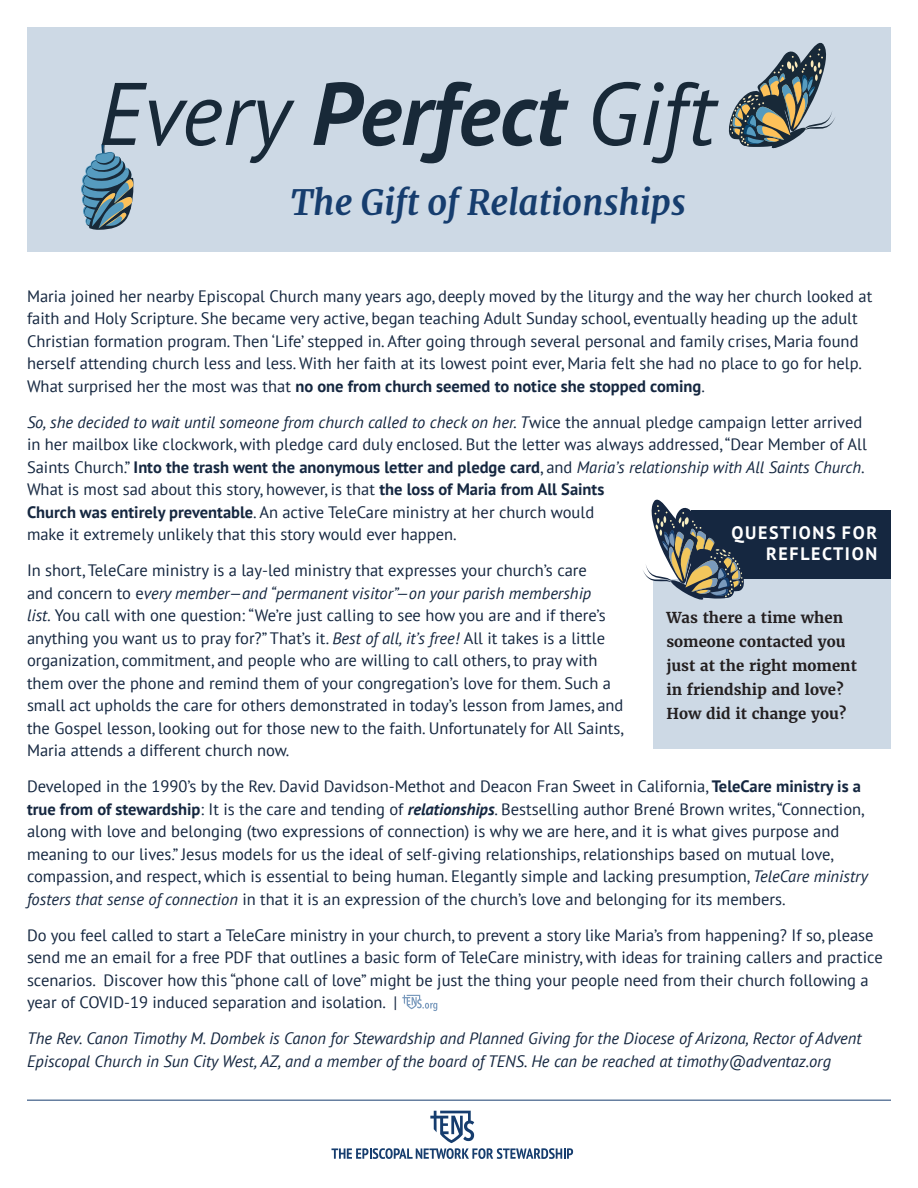
<style>
.page{position:relative;width:918px;height:1188px;background:#fff}
.page>*{position:absolute;margin:0;border:0;box-sizing:border-box;transform-origin:0 0}
.t1{font:italic 700 34.5px "Merriweather";color:#163d6e}
.t2{font:700 18px/21px "PT Sans";letter-spacing:.09em;color:#fff;text-align:right}
.t3{font:16.5px/22.5px "PT Sans";color:#152740}
.t4{font:italic 16.5px/22.5px "PT Sans";color:#152740}
.t5{font:700 15px/24px "Merriweather";color:#231f20}
.s1{font-weight:700}
.s2{font-style:italic}
.s3{font-weight:700;font-style:italic}
</style>
<div class="page">
<div style="left:27px;top:27px;width:864px;height:225px;background:#cdd9e5"></div>
<svg style="left:728px;top:43px;width:107px;height:106px"></svg>
<svg style="left:82px;top:83px;width:213px;height:147px"></svg>
<svg style="left:313px;top:82px;width:256px;height:81px"></svg>
<svg style="left:593px;top:82px;width:126px;height:81px"></svg>
<svg style="left:402px;top:995px;width:35px;height:16px"></svg>
<svg style="left:331px;top:1111px;width:242px;height:48px"></svg>
<hr style="left:27px;top:1100px;width:864px;height:1px;background:#163d6e">
<div style="left:691px;top:511px;width:200px;height:69px;background:#152740"></div>
<div style="left:653px;top:580px;width:238px;height:169px;background:#cdd9e5"></div>
<svg style="left:643px;top:499px;width:102px;height:101px"></svg>
<h1 class="t1" style="left:291px;top:182px;width:397px">The Gift of Relationships</h1>
<p class="t3" style="left:27px;top:284px;width:847px">Maria joined her nearby Episcopal Church many years ago, deeply moved by the liturgy and the way her church looked at faith and Holy Scripture. She became very active, began teaching Adult Sunday school, eventually heading up the adult Christian formation program. Then ‘Life’ stepped in. After going through several personal and family crises, Maria found herself attending church less and less. With her faith at its lowest point ever, Maria felt she had no place to go for help.<br>What surprised her the most was that <span class="s1">no one from church seemed to notice she stopped coming</span>.</p>
<p class="t3" style="left:27px;top:410px;width:841px"><span class="s2">So, she decided to wait until someone from church called to check on her. T</span>wice the annual pledge campaign letter arrived in her mailbox like clockwork, with pledge card duly enclosed. But the letter was always addressed, “Dear Member of All Saints Church.” <span class="s1">Into the trash went the anonymous letter and pledge card</span>, and <span class="s2">Maria’s relationship with All Saints Church</span>.<br>What is most sad about this story, however, is that <span class="s1">the loss of Maria from All Saints<br>Church was entirely preventable</span>. An active TeleCare ministry at her church would<br>make it extremely unlikely that this story would ever happen.</p>
<p class="t3" style="left:27px;top:559px;width:598px">In short, TeleCare ministry is a lay-led ministry that expresses your church’s care<br>and concern to e<span class="s2">very member—and “permanent visitor”—on your parish membership<br>list.</span> You call with one question: “We’re just calling to see how you are and if there’s anything you want us to pray for?” That’s it. <span class="s2">Best of all, it’s free!</span> All it takes is a little organization, commitment, and people who are willing to call others, to pray with them over the phone and remind them of your congregation’s love for them. Such a small act upholds the care for others demonstrated in today’s lesson from James, and the Gospel lesson, looking out for those new to the faith. Unfortunately for All Saints, Maria attends a different church now.</p>
<p class="t3" style="left:27px;top:775px;width:842px">Developed in the 1990’s by the Rev. David Davidson-Methot and Deacon Fran Sweet in California, <span class="s1">TeleCare ministry is a true from of stewardship</span>: It is the care and tending of <span class="s3">relationships</span>. Bestselling author Brené Brown writes, “Connection, along with love and belonging (two expressions of connection) is why we are here, and it is what gives purpose and meaning to our lives.” Jesus models for us the ideal of self-giving relationships, relationships based on mutual love, compassion, and respect, which is essential to being human. Elegantly simple and lacking presumption, <span class="s2">TeleCare ministry fosters that sense of connection</span> in that it is an expression of the church’s love and belonging for its members.</p>
<p class="t3" style="left:27px;top:924px;width:857px">Do you feel called to start a TeleCare ministry in your church, to prevent a story like Maria’s from happening? If so, please send me an email for a free PDF that outlines a basic form of TeleCare ministry, with ideas for training callers and practice scenarios. Discover how this “phone call of love” might be just the thing your people need from their church following a year of COVID-19 induced separation and isolation. |</p>
<p class="t4" style="left:27px;top:1027px;width:836px">The Rev. Canon Timothy M. Dombek is Canon for Stewardship and Planned Giving for the Diocese of Arizona, Rector of Advent<br>Episcopal Church in Sun City West, AZ, and a member of the board of TENS. He can be reached at timothy@adventaz.org</p>
<p class="t2" style="left:732px;top:522px;width:147px">QUESTIONS FOR<br>REFLECTION</p>
<p class="t5" style="left:666px;top:605px;width:192px">Was there a time when someone contacted you just at the right moment in friendship and love?<br>How did it change you?</p>
</div>
